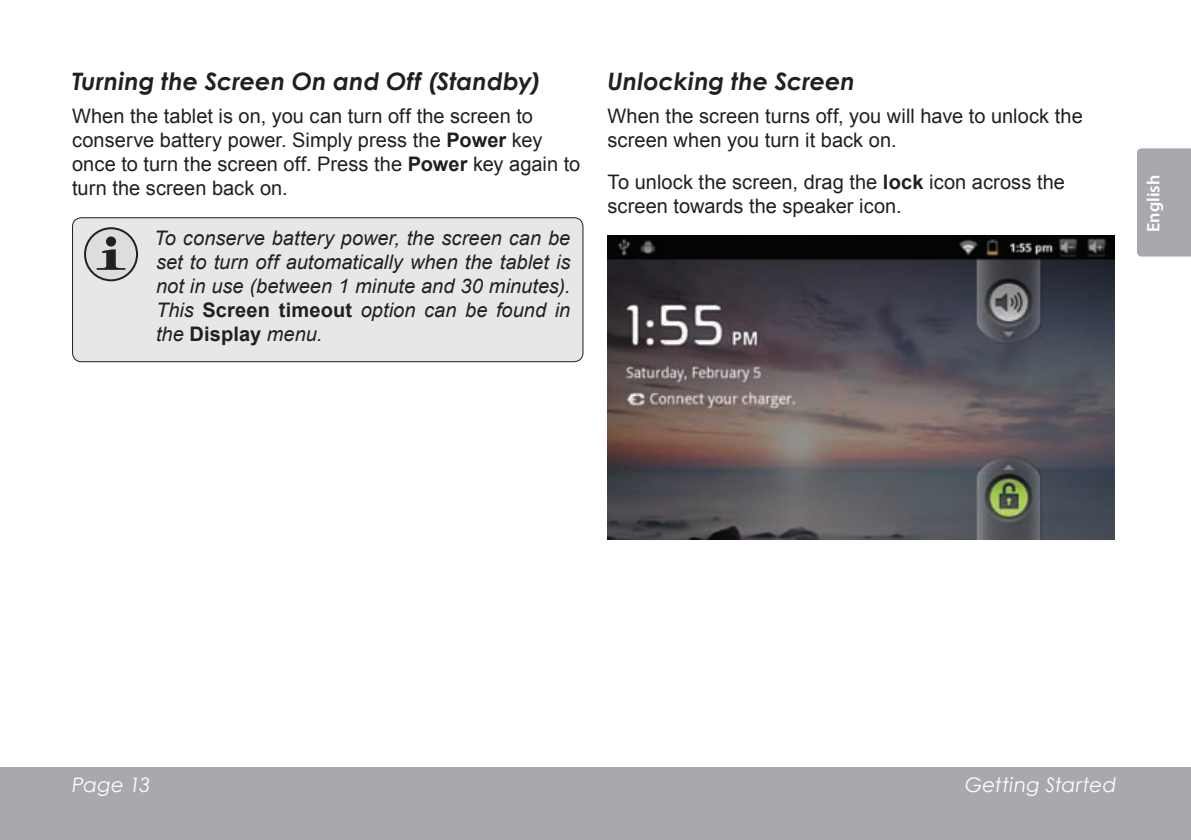
<style>
.page{position:relative;width:1191px;height:840px;background:#fff}
.page>*{position:absolute;margin:0;border:0;box-sizing:border-box;transform-origin:0 0}
.t1{font:italic 700 24px "Century Gothic";color:#231f20}
.t2{font:20px/24px "Arial";letter-spacing:.005em;color:#231f20}
.t3{font:italic 20px/24px "Arial";color:#231f20;text-align:justify}
.t4{font:italic 20px "Century Gothic";letter-spacing:.005em;color:#fff}
.t5{font:600 18px "Myriad Pro";letter-spacing:.005em;color:#fff}
.s1{font-weight:700}
.s2{font-weight:700;font-style:normal}
</style>
<div class="page">
<div style="left:0;top:767px;width:1191px;height:72px;background:#a8a9ad"></div>
<div style="left:1137px;top:148px;width:54px;height:108px;background:#a8a9ad"></div>
<div style="left:72px;top:218px;width:511px;height:143px;background:#e6e7e9;border-radius:9px"></div>
<div style="left:85px;top:228px;width:52px;height:52px;background:#dcdddf;border-radius:50%"></div>
<div style="left:84px;top:227px;width:54px;height:54px;border:2px solid #231f20;border-radius:50%"></div>
<svg style="left:97px;top:249px;width:28px;height:21px"></svg>
<div style="left:106px;top:236px;width:10px;height:10px;background:#231f20;border-radius:50%"></div>
<div style="left:72px;top:217px;width:511px;height:145px;border:1px solid #231f20;border-radius:9px"></div>
<img style="left:607px;top:235px;width:507px;height:304px">
<p class="t1" style="left:72px;top:63px;width:470px">Turning the Screen On and Off (Standby)</p>
<p class="t2" style="left:72px;top:104px;width:510px">When the tablet is on, you can turn off the screen to conserve battery power. Simply press the <span class="s1">Power</span> key once to turn the screen off. Press the <span class="s1">Power</span> key again to turn the screen back on.</p>
<p class="t3" style="left:154px;top:226px;width:418px">To conserve battery power, the screen can be set to turn off automatically when the tablet is not in use (between 1 minute and 30 minutes).<br>This <span class="s2">Screen timeout</span> option can be found in the <span class="s2">Display</span> menu.</p>
<p class="t1" style="left:607px;top:63px;width:249px">Unlocking the Screen</p>
<p class="t2" style="left:607px;top:104px;width:477px">When the screen turns off, you will have to unlock the screen when you turn it back on.</p>
<p class="t2" style="left:607px;top:170px;width:459px">To unlock the screen, drag the <span class="s1">lock</span> icon across the screen towards the speaker icon.</p>
<p class="t5" style="left:1142px;top:232px;width:59px;rotate:-90deg">English</p>
<p class="t4" style="left:72px;top:770px;width:80px">Page 13</p>
<p class="t4" style="left:965px;top:770px;width:153px">Getting Started</p>
</div>
